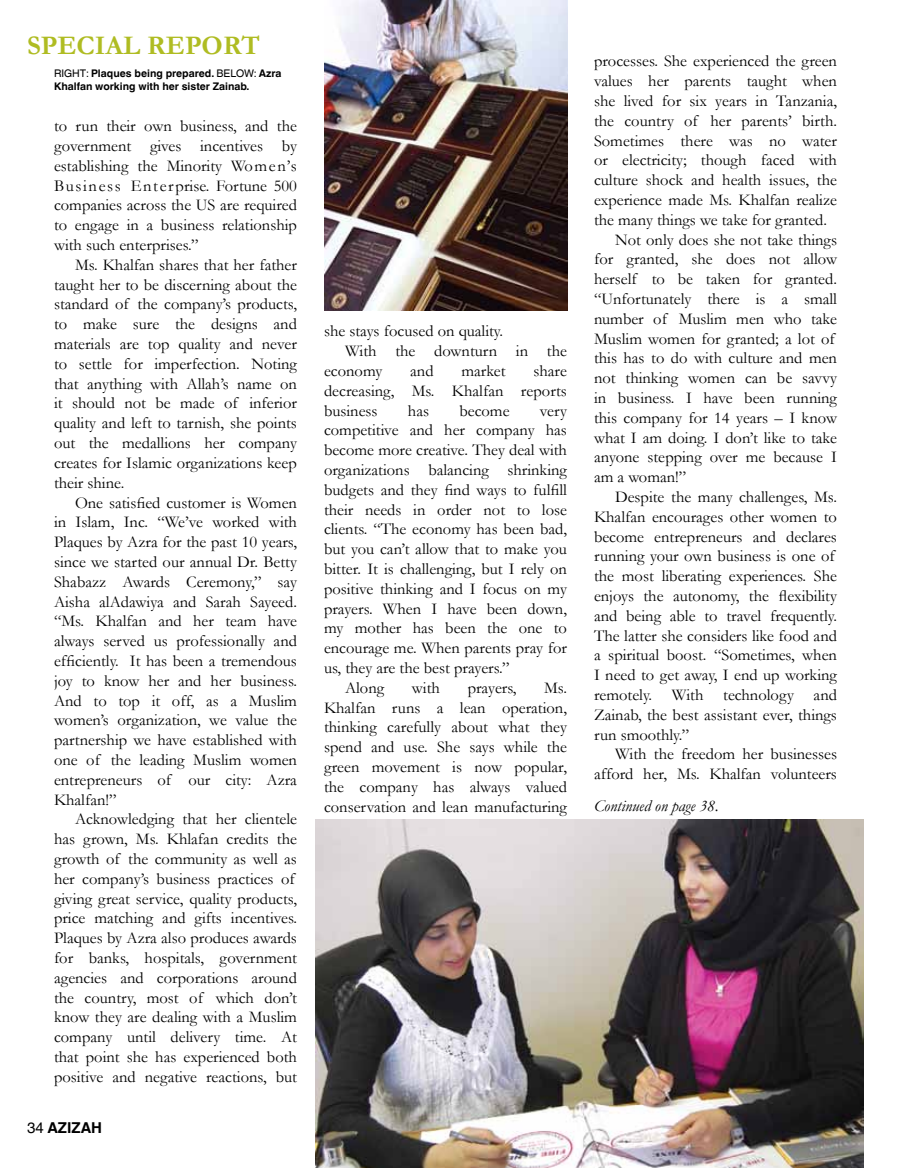
<style>
.page{position:relative;width:918px;height:1168px;background:#fff}
.page>*{position:absolute;margin:0;border:0;box-sizing:border-box;transform-origin:0 0}
.t1{font:700 27px "Garamond";color:#afbc22}
.t2{font:16.5px/19.8px "Garamond";color:#000;text-align:justify}
.t3{font:16.5px "Garamond";letter-spacing:.06em;color:#000}
.t4{font:italic 16.5px "Garamond";color:#000}
.t5{font:700 15px "Helvetica World";color:#000}
.t6{font:700 10.5px/12.6px "Helvetica World";color:#000}
.s1{font-weight:400}
</style>
<div class="page">
<img style="left:325px;top:0;width:243px;height:310px">
<img style="left:315px;top:820px;width:548px;height:348px">
<p class="t1" style="left:27px;top:27px;width:234px">SPECIAL REPORT</p>
<p class="t6" style="left:54px;top:67px;width:229px"><span class="s1">RIGHT:</span> Plaques being prepared. <span class="s1">BELOW:</span> Azra<br>Khalfan working with her sister Zainab.</p>
<p class="t2" style="left:54px;top:116px;width:244px">to run their own business, and the</p>
<p class="t2" style="left:54px;top:135px;width:245px">government gives incentives by</p>
<p class="t2" style="left:54px;top:155px;width:244px">establishing the Minority Women’s</p>
<p class="t3" style="left:54px;top:174px;width:244px">Business Enterprise. Fortune 500</p>
<p class="t2" style="left:54px;top:195px;width:244px">companies across the US are required</p>
<p class="t2" style="left:54px;top:215px;width:244px">to engage in a business relationship</p>
<p class="t2" style="left:54px;top:234px;width:146px">with such enterprises.”</p>
<p class="t2" style="left:75px;top:254px;width:223px">Ms. Khalfan shares that her father</p>
<p class="t2" style="left:54px;top:274px;width:244px">taught her to be discerning about the</p>
<p class="t2" style="left:54px;top:294px;width:245px">standard of the company’s products,</p>
<p class="t2" style="left:54px;top:314px;width:244px">to make sure the designs and</p>
<p class="t2" style="left:54px;top:333px;width:244px">materials are top quality and never</p>
<p class="t2" style="left:54px;top:353px;width:244px">to settle for imperfection. Noting</p>
<p class="t2" style="left:54px;top:373px;width:244px">that anything with Allah’s name on</p>
<p class="t2" style="left:54px;top:393px;width:244px">it should not be made of inferior</p>
<p class="t2" style="left:54px;top:413px;width:244px">quality and left to tarnish, she points</p>
<p class="t2" style="left:54px;top:432px;width:244px">out the medallions her company</p>
<p class="t2" style="left:54px;top:452px;width:244px">creates for Islamic organizations keep</p>
<p class="t2" style="left:54px;top:472px;width:72px">their shine.</p>
<p class="t2" style="left:75px;top:492px;width:223px">One satisfied customer is Women</p>
<p class="t2" style="left:54px;top:512px;width:245px">in Islam, Inc. “We’ve worked with</p>
<p class="t2" style="left:54px;top:531px;width:245px">Plaques by Azra for the past 10 years,</p>
<p class="t2" style="left:54px;top:551px;width:245px">since we started our annual Dr. Betty</p>
<p class="t2" style="left:54px;top:571px;width:245px">Shabazz Awards Ceremony,” say</p>
<p class="t2" style="left:54px;top:591px;width:244px">Aisha alAdawiya and Sarah Sayeed.</p>
<p class="t2" style="left:54px;top:611px;width:245px">“Ms. Khalfan and her team have</p>
<p class="t2" style="left:54px;top:630px;width:245px">always served us professionally and</p>
<p class="t2" style="left:54px;top:650px;width:244px">efficiently. It has been a tremendous</p>
<p class="t2" style="left:54px;top:670px;width:245px">joy to know her and her business.</p>
<p class="t2" style="left:54px;top:690px;width:245px">And to top it off, as a Muslim</p>
<p class="t2" style="left:54px;top:710px;width:244px">women’s organization, we value the</p>
<p class="t2" style="left:54px;top:729px;width:244px">partnership we have established with</p>
<p class="t2" style="left:54px;top:749px;width:245px">one of the leading Muslim women</p>
<p class="t2" style="left:54px;top:769px;width:244px">entrepreneurs of our city: Azra</p>
<p class="t2" style="left:54px;top:789px;width:64px">Khalfan!”</p>
<p class="t2" style="left:75px;top:809px;width:224px">Acknowledging that her clientele</p>
<p class="t2" style="left:54px;top:828px;width:244px">has grown, Ms. Khlafan credits the</p>
<p class="t2" style="left:54px;top:848px;width:244px">growth of the community as well as</p>
<p class="t2" style="left:54px;top:868px;width:242px">her company’s business practices of</p>
<p class="t2" style="left:54px;top:888px;width:245px">giving great service, quality products,</p>
<p class="t2" style="left:54px;top:908px;width:244px">price matching and gifts incentives.</p>
<p class="t2" style="left:54px;top:927px;width:244px">Plaques by Azra also produces awards</p>
<p class="t2" style="left:54px;top:947px;width:244px">for banks, hospitals, government</p>
<p class="t2" style="left:54px;top:967px;width:244px">agencies and corporations around</p>
<p class="t2" style="left:54px;top:987px;width:244px">the country, most of which don’t</p>
<p class="t2" style="left:54px;top:1007px;width:244px">know they are dealing with a Muslim</p>
<p class="t2" style="left:54px;top:1026px;width:244px">company until delivery time. At</p>
<p class="t2" style="left:54px;top:1046px;width:244px">that point she has experienced both</p>
<p class="t2" style="left:54px;top:1066px;width:245px">positive and negative reactions, but</p>
<p class="t5" style="left:27px;top:1119px;width:77px"><span class="s1">34</span> AZIZAH</p>
<p class="t2" style="left:324px;top:321px;width:181px">she stays focused on quality.</p>
<p class="t2" style="left:345px;top:341px;width:223px">With the downturn in the</p>
<p class="t2" style="left:324px;top:360px;width:60px">economy</p>
<p class="t2" style="left:410px;top:360px;width:25px">and</p>
<p class="t2" style="left:461px;top:360px;width:46px">market</p>
<p class="t2" style="left:324px;top:360px;width:245px;text-indent:209px">share decreasing, Ms. Khalfan reports business</p>
<p class="t2" style="left:408px;top:400px;width:23px">has</p>
<p class="t2" style="left:459px;top:400px;width:52px">become</p>
<p class="t2" style="left:540px;top:400px;width:29px">very</p>
<p class="t2" style="left:324px;top:420px;width:244px">competitive and her company has</p>
<p class="t2" style="left:324px;top:440px;width:245px">become more creative. They deal with</p>
<p class="t2" style="left:324px;top:459px;width:244px">organizations balancing shrinking</p>
<p class="t2" style="left:324px;top:479px;width:245px">budgets and they find ways to fulfill</p>
<p class="t2" style="left:324px;top:499px;width:245px">their needs in order not to lose</p>
<p class="t2" style="left:324px;top:519px;width:245px">clients. “The economy has been bad,</p>
<p class="t2" style="left:324px;top:539px;width:244px">but you can’t allow that to make you</p>
<p class="t2" style="left:324px;top:558px;width:244px">bitter. It is challenging, but I rely on</p>
<p class="t2" style="left:324px;top:578px;width:245px">positive thinking and I focus on my</p>
<p class="t2" style="left:324px;top:598px;width:244px">prayers. When I have been down,</p>
<p class="t2" style="left:324px;top:618px;width:244px">my mother has been the one to</p>
<p class="t2" style="left:324px;top:638px;width:244px">encourage me. When parents pray for</p>
<p class="t2" style="left:324px;top:657px;width:187px">us, they are the best prayers.”</p>
<p class="t2" style="left:345px;top:677px;width:41px">Along</p>
<p class="t2" style="left:412px;top:677px;width:30px">with</p>
<p class="t2" style="left:468px;top:677px;width:50px">prayers,</p>
<p class="t2" style="left:324px;top:677px;width:245px;text-indent:220px">Ms.<br>Khalfan runs a lean operation, thinking carefully about what they spend and use. She says while the green movement is now popular, the company has always valued conservation and lean manufacturing</p>
<p class="t2" style="left:594px;top:51px;width:245px">processes. She experienced the green</p>
<p class="t2" style="left:594px;top:71px;width:245px">values her parents taught when</p>
<p class="t2" style="left:594px;top:90px;width:244px">she lived for six years in Tanzania,</p>
<p class="t2" style="left:594px;top:110px;width:245px">the country of her parents’ birth.</p>
<p class="t2" style="left:594px;top:130px;width:244px">Sometimes there was no water</p>
<p class="t2" style="left:594px;top:150px;width:245px">or electricity; though faced with</p>
<p class="t2" style="left:594px;top:170px;width:244px">culture shock and health issues, the</p>
<p class="t2" style="left:594px;top:189px;width:244px">experience made Ms. Khalfan realize</p>
<p class="t2" style="left:594px;top:209px;width:235px">the many things we take for granted.</p>
<p class="t2" style="left:615px;top:229px;width:224px">Not only does she not take things</p>
<p class="t2" style="left:594px;top:249px;width:244px">for granted, she does not allow</p>
<p class="t2" style="left:594px;top:269px;width:244px">herself to be taken for granted.</p>
<p class="t2" style="left:594px;top:288px;width:244px">“Unfortunately there is a small</p>
<p class="t2" style="left:594px;top:308px;width:245px">number of Muslim men who take</p>
<p class="t2" style="left:594px;top:328px;width:242px">Muslim women for granted; a lot of</p>
<p class="t2" style="left:594px;top:348px;width:245px">this has to do with culture and men</p>
<p class="t2" style="left:594px;top:368px;width:244px">not thinking women can be savvy</p>
<p class="t2" style="left:594px;top:387px;width:244px">in business. I have been running</p>
<p class="t2" style="left:594px;top:407px;width:245px">this company for 14 years – I know</p>
<p class="t2" style="left:594px;top:427px;width:245px">what I am doing. I don’t like to take</p>
<p class="t2" style="left:594px;top:447px;width:245px">anyone stepping over me because I</p>
<p class="t2" style="left:594px;top:467px;width:94px">am a woman!”</p>
<p class="t2" style="left:615px;top:486px;width:223px">Despite the many challenges, Ms.</p>
<p class="t2" style="left:594px;top:506px;width:245px">Khalfan encourages other women to</p>
<p class="t2" style="left:594px;top:526px;width:244px">become entrepreneurs and declares</p>
<p class="t2" style="left:594px;top:546px;width:242px">running your own business is one of</p>
<p class="t2" style="left:594px;top:566px;width:245px">the most liberating experiences. She</p>
<p class="t2" style="left:594px;top:585px;width:245px">enjoys the autonomy, the flexibility</p>
<p class="t2" style="left:594px;top:605px;width:244px">and being able to travel frequently.</p>
<p class="t2" style="left:594px;top:625px;width:244px">The latter she considers like food and</p>
<p class="t2" style="left:594px;top:645px;width:245px">a spiritual boost. “Sometimes, when</p>
<p class="t2" style="left:594px;top:665px;width:244px">I need to get away, I end up working</p>
<p class="t2" style="left:594px;top:684px;width:244px">remotely. With technology and</p>
<p class="t2" style="left:594px;top:704px;width:244px">Zainab, the best assistant ever, things</p>
<p class="t2" style="left:594px;top:724px;width:97px">run smoothly.”</p>
<p class="t2" style="left:615px;top:744px;width:224px">With the freedom her businesses</p>
<p class="t2" style="left:594px;top:764px;width:244px">afford her, Ms. Khalfan volunteers</p>
<p class="t4" style="left:594px;top:794px;width:126px">Continued on page 38.</p>
</div>
